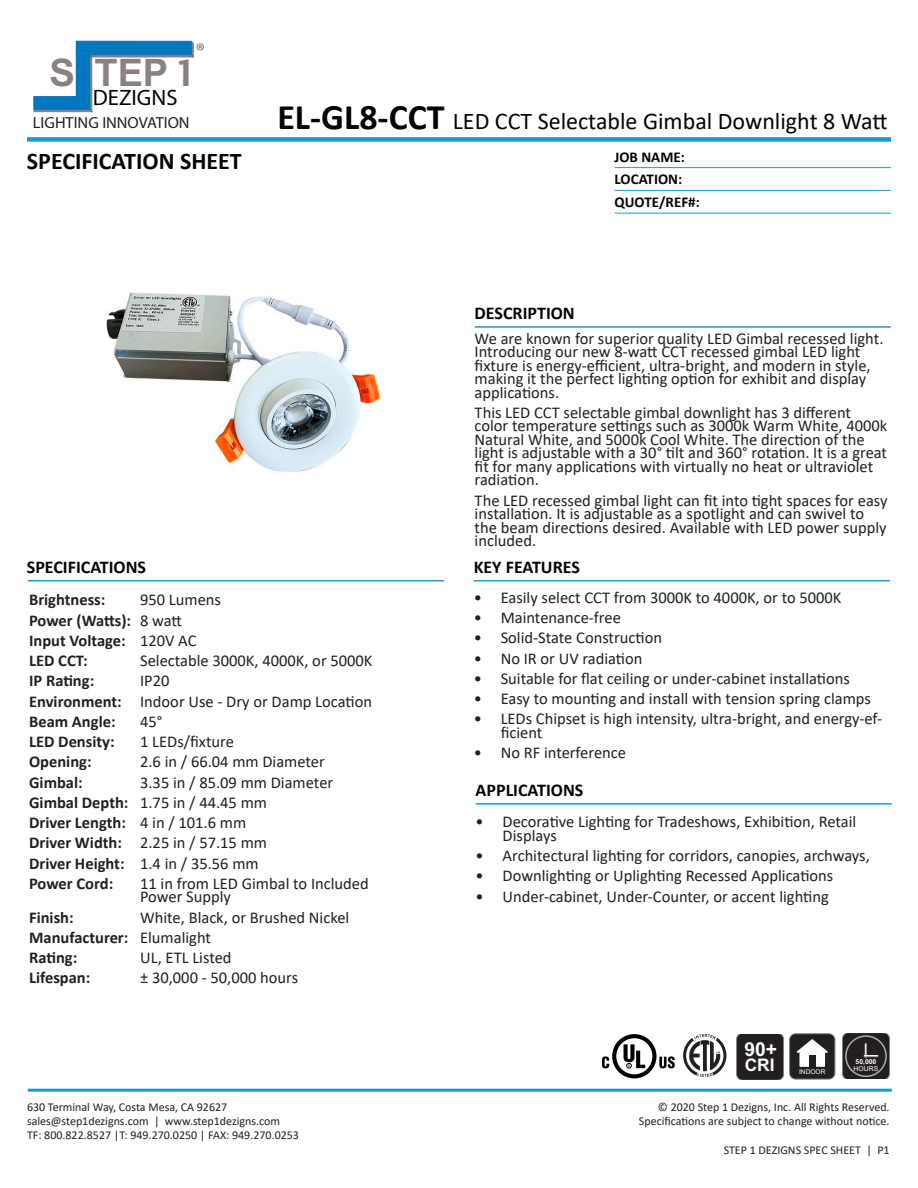
<style>
.page{position:relative;width:918px;height:1188px;background:#fff}
.page>*{position:absolute;margin:0;border:0;box-sizing:border-box;transform-origin:0 0}
.t1{font:700 37.95px "Arial";color:#8b8180}
.t2{font:24px "Calibri";color:#040503}
.t3{font:700 24px "Calibri";color:#040503}
.t4{font:22.35px "Avenir Next";color:#040503}
.t5{font:21.45px "Avenir Next";color:#6c6d70}
.t6{font:700 19.35px "Arial";color:#fff}
.t7{font:700 18px "Calibri";color:#040503}
.t8{font:700 17.4px "Arial";color:#fff}
.t9{font:16.5px/13.5px "Calibri";color:#231f20}
.t10{font:700 16.5px "Calibri";color:#231f20}
.t11{font:16.05px "Avenir Next";color:#231f20}
.t12{font:700 15px "Calibri";color:#040503}
.t13{font:12px "Calibri";color:#231f20}
.t14{font:700 6.9px/7.2px "Arial";color:#fff}
.t15{font:6.6px "Arial";color:#fff}
.s1{font-family:"COUTURE"}
.s2{font-weight:700;font-size:36px}
.s3{font-weight:400}
.s4{font-weight:700}
</style>
<div class="page">
<div style="left:736px;top:1034px;width:48px;height:45px;background:#231f20"></div>
<svg style="left:842px;top:1034px;width:48px;height:45px;background:#393537"></svg>
<svg style="left:683px;top:1034px;width:43px;height:43px"></svg>
<div style="left:790px;top:1034px;width:45px;height:45px;background:#231f20;border-radius:6px"></div>
<div style="left:789px;top:1034px;width:46px;height:45px;border:1px solid #808285;border-radius:6px"></div>
<svg style="left:796px;top:1039px;width:32px;height:14px"></svg>
<div style="left:799px;top:1052px;width:26px;height:15px;background:#fff"></div>
<div style="left:809px;top:1055px;width:6px;height:12px;background:#231f20"></div>
<svg style="left:33px;top:41px;width:161px;height:72px"></svg>
<img style="left:106px;top:292px;width:275px;height:180px">
<svg style="left:602px;top:1034px;width:73px;height:44px"></svg>
<hr style="left:28px;top:1089px;width:864px;height:3px;background:#1999d0">
<div style="left:27px;top:137px;width:864px;height:5px;background:#1999d0"></div>
<hr style="left:28px;top:580px;width:416px;height:1px;background:#1999d0">
<hr style="left:615px;top:167px;width:276px;height:1px;background:#1c99d0">
<hr style="left:615px;top:190px;width:276px;height:1px;background:#1c99d0">
<hr style="left:615px;top:213px;width:276px;height:1px;background:#1c99d0">
<hr style="left:476px;top:803px;width:416px;height:2px;background:#1999d0">
<hr style="left:474px;top:580px;width:416px;height:1px;background:#1999d0">
<hr style="left:475px;top:326px;width:416px;height:2px;background:#1999d0">
<p class="t1" style="left:50px;top:46px;width:142px">S TEP <span class="s1">1</span></p>
<p class="t4" style="left:93px;top:84px;width:86px">DEZIGNS</p>
<p class="t11" style="left:33px;top:113px;width:158px">LIGHTING INNOVATION</p>
<p class="t5" style="left:196px;top:38px;width:11px">®</p>
<p class="t3" style="left:27px;top:144px;width:216px">SPECIFICATION SHEET</p>
<p class="t2" style="left:277px;top:105px;width:612px"><span class="s2">EL-GL8-CCT</span> LED CCT Selectable Gimbal Downlight 8 Watt</p>
<p class="t12" style="left:615px;top:146px;width:72px">JOB NAME:</p>
<p class="t12" style="left:615px;top:169px;width:69px">LOCATION:</p>
<p class="t12" style="left:615px;top:192px;width:87px">QUOTE/REF#:</p>
<p class="t7" style="left:27px;top:554px;width:121px">SPECIFICATIONS</p>
<p class="t7" style="left:475px;top:300px;width:102px">DESCRIPTION</p>
<p class="t9" style="left:475px;top:331px;width:410px">We are known for superior quality LED Gimbal recessed light.<br>Introducing our new 8-watt CCT recessed gimbal LED light fixture is energy-efficient, ultra-bright, and modern in style, making it the perfect lighting option for exhibit and display applications.</p>
<p class="t9" style="left:475px;top:405px;width:414px">This LED CCT selectable gimbal downlight has 3 different color temperature settings such as 3000k Warm White, 4000k Natural White, and 5000k Cool White. The direction of the light is adjustable with a 30° tilt and 360° rotation. It is a great fit for many applications with virtually no heat or ultraviolet radiation.</p>
<p class="t9" style="left:475px;top:493px;width:414px">The LED recessed gimbal light can fit into tight spaces for easy installation. It is adjustable as a spotlight and can swivel to the beam directions desired. Available with LED power supply included.</p>
<p class="t7" style="left:474px;top:554px;width:108px">KEY FEATURES</p>
<p class="t10" style="left:29px;top:588px;width:78px">Brightness:</p>
<p class="t9" style="left:140px;top:593px;width:82px">950 Lumens</p>
<p class="t10" style="left:29px;top:609px;width:154px">Power (Watts): <span class="s3">8 watt</span></p>
<p class="t10" style="left:29px;top:629px;width:169px">Input Voltage: <span class="s3">120V AC</span></p>
<p class="t10" style="left:29px;top:649px;width:60px">LED CCT:</p>
<p class="t9" style="left:140px;top:654px;width:234px">Selectable 3000K, 4000K, or 5000K</p>
<p class="t10" style="left:29px;top:669px;width:67px">IP Rating:</p>
<p class="t9" style="left:140px;top:674px;width:31px">IP20</p>
<p class="t9" style="left:29px;top:694px;width:344px"><span class="s4">Environment:</span> Indoor Use - Dry or Damp Location</p>
<p class="t10" style="left:29px;top:710px;width:88px">Beam Angle:</p>
<p class="t9" style="left:140px;top:714px;width:24px">45°</p>
<p class="t10" style="left:29px;top:730px;width:87px">LED Density:</p>
<p class="t9" style="left:140px;top:735px;width:95px">1 LEDs/fixture</p>
<p class="t10" style="left:29px;top:750px;width:64px">Opening:</p>
<p class="t9" style="left:140px;top:755px;width:186px">2.6 in / 66.04 mm Diameter</p>
<p class="t10" style="left:29px;top:771px;width:55px">Gimbal:</p>
<p class="t9" style="left:140px;top:775px;width:195px">3.35 in / 85.09 mm Diameter</p>
<p class="t9" style="left:29px;top:795px;width:239px"><span class="s4">Gimbal Depth:</span> 1.75 in / 44.45 mm</p>
<p class="t10" style="left:29px;top:811px;width:219px">Driver Length: <span class="s3">4 in / 101.6 mm</span></p>
<p class="t9" style="left:29px;top:836px;width:239px"><span class="s4">Driver Width:</span> 2.25 in / 57.15 mm</p>
<p class="t10" style="left:29px;top:852px;width:231px">Driver Height: <span class="s3">1.4 in / 35.56 mm</span></p>
<p class="t10" style="left:29px;top:872px;width:86px">Power Cord:</p>
<p class="t9" style="left:140px;top:876px;width:230px">11 in from LED Gimbal to Included<br>Power Supply</p>
<p class="t10" style="left:29px;top:906px;width:46px">Finish:</p>
<p class="t9" style="left:140px;top:910px;width:211px">White, Black, or Brushed Nickel</p>
<p class="t10" style="left:29px;top:926px;width:183px">Manufacturer: <span class="s3">Elumalight</span></p>
<p class="t10" style="left:29px;top:946px;width:50px">Rating:</p>
<p class="t9" style="left:140px;top:951px;width:93px">UL, ETL Listed</p>
<p class="t10" style="left:29px;top:966px;width:63px">Lifespan:</p>
<p class="t9" style="left:140px;top:971px;width:160px">± 30,000 - 50,000 hours</p>
<p class="t13" style="left:27px;top:1098px;width:202px">630 Terminal Way, Costa Mesa, CA 92627</p>
<p class="t13" style="left:27px;top:1113px;width:255px">sales@step1dezigns.com | www.step1dezigns.com</p>
<p class="t13" style="left:27px;top:1127px;width:274px">TF: 800.822.8527 |T: 949.270.0250 | FAX: 949.270.0253</p>
<p class="t9" style="left:474px;top:590px;width:369px">• Easily select CCT from 3000K to 4000K, or to 5000K</p>
<p class="t9" style="left:474px;top:610px;width:149px">• Maintenance-free</p>
<p class="t9" style="left:474px;top:631px;width:190px">• Solid-State Construction</p>
<p class="t9" style="left:474px;top:651px;width:170px">• No IR or UV radiation</p>
<p class="t9" style="left:474px;top:671px;width:378px">• Suitable for flat ceiling or under-cabinet installations</p>
<p class="t9" style="left:474px;top:691px;width:399px">• Easy to mounting and install with tension spring clamps</p>
<p class="t9" style="left:501px;top:712px;width:383px;text-indent:-27px">• LEDs Chipset is high intensity, ultra-bright, and energy-ef&shy;ficient</p>
<p class="t9" style="left:474px;top:745px;width:154px">• No RF interference</p>
<p class="t7" style="left:476px;top:777px;width:109px">APPLICATIONS</p>
<p class="t9" style="left:503px;top:815px;width:355px;text-indent:-27px">• Decorative Lighting for Tradeshows, Exhibition, Retail<br>Displays</p>
<p class="t9" style="left:476px;top:849px;width:396px">• Architectural lighting for corridors, canopies, archways,</p>
<p class="t9" style="left:476px;top:869px;width:359px">• Downlighting or Uplighting Recessed Applications</p>
<p class="t9" style="left:476px;top:889px;width:355px">• Under-cabinet, Under-Counter, or accent lighting</p>
<p class="t6" style="left:744px;top:1036px;width:34px">90+</p>
<p class="t8" style="left:745px;top:1053px;width:31px">CRI</p>
<p class="t14" style="left:854px;top:1058px;width:26px">50,000<br><span class="s3">HOURS</span></p>
<p class="t15" style="left:799px;top:1068px;width:28px">INDOOR</p>
<p class="t13" style="left:658px;top:1098px;width:233px">© 2020 Step 1 Dezigns, Inc. All Rights Reserved.</p>
<p class="t13" style="left:639px;top:1113px;width:252px">Specifications are subject to change without notice.</p>
<p class="t13" style="left:724px;top:1141px;width:167px">STEP 1 DEZIGNS SPEC SHEET | P1</p>
</div>
